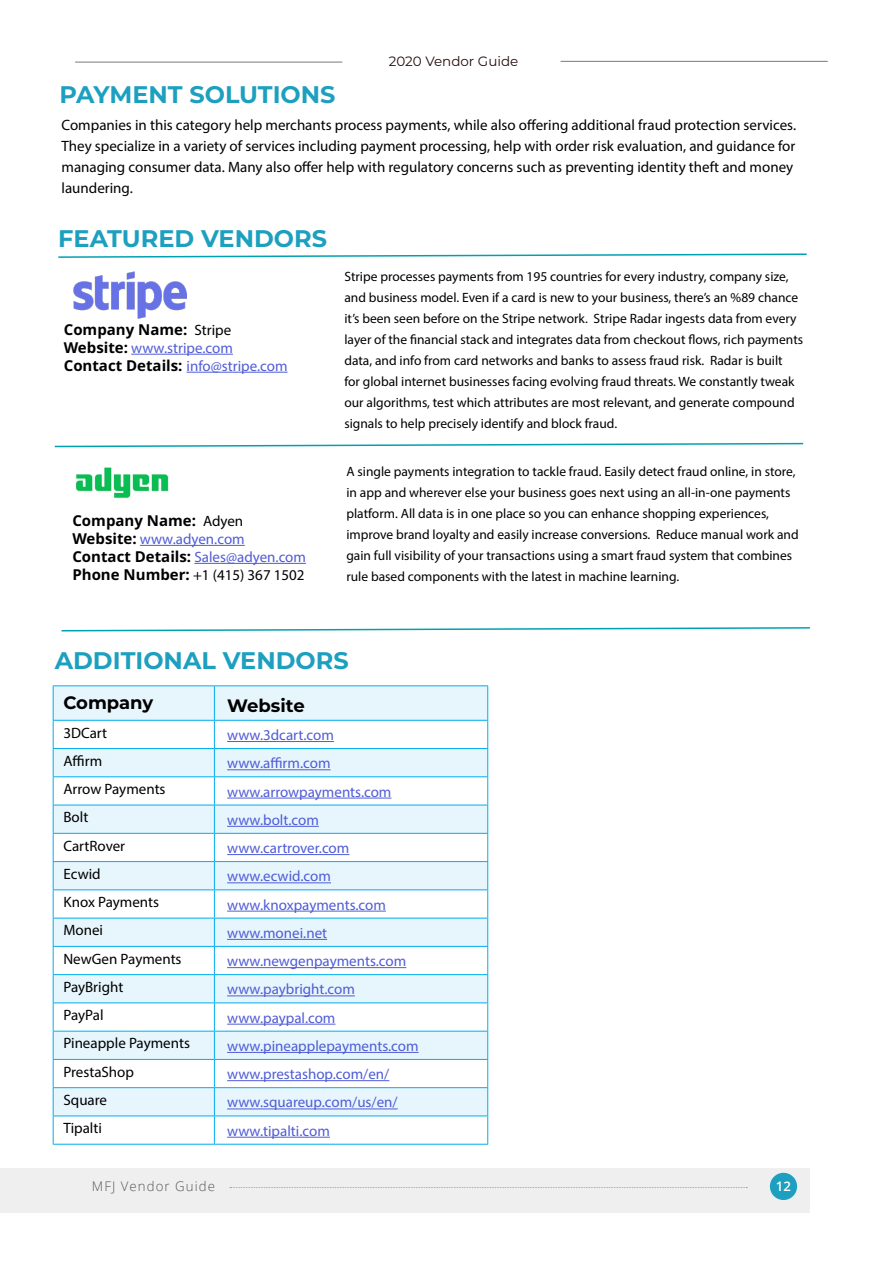
<style>
.page{position:relative;width:893px;height:1263px;background:#fff}
.page>*{position:absolute;margin:0;border:0;box-sizing:border-box;transform-origin:0 0}
.t1{font:700 24px "Montserrat";color:#1da0c0}
.t2{font:700 18px "Montserrat";color:#000}
.t3{font:15px/21px "Myriad Pro";color:#000}
.t4{font:15px "Myriad Pro";color:#4f5cd6}
.t5{font:700 15px "Noto Sans";color:#000}
.t6{font:13.5px/21px "Myriad Pro";color:#000}
.t7{font:13.5px "Montserrat";color:#260d0d}
.t8{font:300 13.2px "Open Sans";letter-spacing:.08em;color:#565659}
.t9{font:600 13.2px "Open Sans";color:#fff}
.s1{font-family:"Myriad Pro";font-weight:400}
.s2{font-family:"Noto Sans";font-weight:700;color:#000}
.s3{font-family:"Myriad Pro";font-weight:400;color:#4f5cd6}
.s4{font-family:"Noto Sans";font-weight:700}
</style>
<div class="page">
<hr style="left:75px;top:62px;width:267px;height:1px;background:#797979">
<hr style="left:561px;top:61px;width:267px;height:1px;background:#797979">
<img style="left:74px;top:271px;width:113px;height:48px">
<svg style="left:54px;top:686px;width:433px;height:429px;fill:#e7f6fd"></svg>
<hr style="left:53px;top:685px;width:161px;height:1px;background:#00aeef">
<hr style="left:53px;top:686px;width:1px;height:34px;background:#00aeef">
<hr style="left:53px;top:720px;width:161px;height:1px;background:#00aeef">
<hr style="left:53px;top:748px;width:161px;height:1px;background:#00aeef">
<hr style="left:53px;top:776px;width:161px;height:1px;background:#00aeef">
<hr style="left:53px;top:805px;width:161px;height:1px;background:#00aeef">
<hr style="left:53px;top:833px;width:161px;height:1px;background:#00aeef">
<hr style="left:53px;top:861px;width:161px;height:1px;background:#00aeef">
<hr style="left:53px;top:889px;width:161px;height:1px;background:#00aeef">
<hr style="left:53px;top:918px;width:161px;height:1px;background:#00aeef">
<hr style="left:53px;top:946px;width:161px;height:1px;background:#00aeef">
<hr style="left:53px;top:974px;width:161px;height:1px;background:#00aeef">
<hr style="left:53px;top:1002px;width:161px;height:1px;background:#00aeef">
<hr style="left:53px;top:1031px;width:161px;height:1px;background:#00aeef">
<hr style="left:53px;top:1059px;width:161px;height:1px;background:#00aeef">
<hr style="left:53px;top:1087px;width:161px;height:1px;background:#00aeef">
<hr style="left:53px;top:1115px;width:161px;height:1px;background:#00aeef">
<svg style="left:53px;top:721px;width:1px;height:423px"></svg>
<hr style="left:53px;top:1144px;width:161px;height:1px;background:#00aeef">
<hr style="left:214px;top:685px;width:274px;height:1px;background:#00aeef">
<hr style="left:214px;top:686px;width:1px;height:34px;background:#00aeef">
<hr style="left:487px;top:686px;width:1px;height:34px;background:#00aeef">
<hr style="left:214px;top:720px;width:274px;height:1px;background:#00aeef">
<hr style="left:214px;top:748px;width:274px;height:1px;background:#00aeef">
<hr style="left:214px;top:776px;width:274px;height:1px;background:#00aeef">
<hr style="left:214px;top:805px;width:274px;height:1px;background:#00aeef">
<hr style="left:214px;top:833px;width:274px;height:1px;background:#00aeef">
<hr style="left:214px;top:861px;width:274px;height:1px;background:#00aeef">
<hr style="left:214px;top:889px;width:274px;height:1px;background:#00aeef">
<hr style="left:214px;top:918px;width:274px;height:1px;background:#00aeef">
<hr style="left:214px;top:946px;width:274px;height:1px;background:#00aeef">
<hr style="left:214px;top:974px;width:274px;height:1px;background:#00aeef">
<hr style="left:214px;top:1002px;width:274px;height:1px;background:#00aeef">
<hr style="left:214px;top:1031px;width:274px;height:1px;background:#00aeef">
<hr style="left:214px;top:1059px;width:274px;height:1px;background:#00aeef">
<hr style="left:214px;top:1087px;width:274px;height:1px;background:#00aeef">
<hr style="left:214px;top:1115px;width:274px;height:1px;background:#00aeef">
<svg style="left:214px;top:721px;width:1px;height:423px"></svg>
<svg style="left:487px;top:721px;width:1px;height:423px"></svg>
<hr style="left:214px;top:1144px;width:274px;height:1px;background:#00aeef">
<hr style="left:227px;top:741px;width:107px;height:1px;background:#4f5cd6">
<hr style="left:227px;top:769px;width:104px;height:1px;background:#4f5cd6">
<hr style="left:227px;top:798px;width:164px;height:1px;background:#4f5cd6">
<hr style="left:227px;top:826px;width:92px;height:1px;background:#4f5cd6">
<hr style="left:227px;top:854px;width:122px;height:1px;background:#4f5cd6">
<hr style="left:227px;top:882px;width:104px;height:1px;background:#4f5cd6">
<hr style="left:227px;top:911px;width:159px;height:1px;background:#4f5cd6">
<hr style="left:227px;top:939px;width:100px;height:1px;background:#4f5cd6">
<hr style="left:227px;top:967px;width:179px;height:1px;background:#4f5cd6">
<hr style="left:227px;top:995px;width:128px;height:1px;background:#4f5cd6">
<hr style="left:227px;top:1024px;width:108px;height:1px;background:#4f5cd6">
<hr style="left:227px;top:1052px;width:192px;height:1px;background:#4f5cd6">
<hr style="left:227px;top:1080px;width:162px;height:1px;background:#4f5cd6">
<hr style="left:227px;top:1108px;width:171px;height:1px;background:#4f5cd6">
<hr style="left:227px;top:1137px;width:103px;height:1px;background:#4f5cd6">
<svg style="left:54px;top:442px;width:750px;height:6px"></svg>
<hr style="left:131px;top:354px;width:102px;height:1px;background:#4f5cd6">
<hr style="left:186px;top:372px;width:102px;height:1px;background:#4f5cd6">
<img style="left:75px;top:467px;width:94px;height:31px">
<svg style="left:61px;top:627px;width:749px;height:5px"></svg>
<hr style="left:140px;top:545px;width:105px;height:1px;background:#4f5cd6">
<hr style="left:194px;top:563px;width:112px;height:1px;background:#4f5cd6">
<svg style="left:58px;top:253px;width:749px;height:5px"></svg>
<div style="left:0;top:1168px;width:810px;height:45px;background:#efeff0"></div>
<div style="left:770px;top:1173px;width:27px;height:27px;background:#1da0c0;border-radius:50%"></div>
<svg style="left:230px;top:1187px;width:517px;height:1px"></svg>
<p class="t7" style="left:389px;top:52px;width:131px">2020 Vendor Guide</p>
<h1 class="t1" style="left:60px;top:78px;width:278px">PAYMENT SOLUTIONS</h1>
<p class="t3" style="left:62px;top:115px;width:736px">Companies in this category help merchants process payments, while also offering additional fraud protection services.<br>They specialize in a variety of services including payment processing, help with order risk evaluation, and guidance for managing consumer data. Many also offer help with regulatory concerns such as preventing identity theft and money laundering.</p>
<h1 class="t1" style="left:58px;top:221px;width:270px">FEATURED VENDORS</h1>
<p class="t6" style="left:344px;top:266px;width:460px">Stripe processes payments from 195 countries for every industry, company size, and business model. Even if a card is new to your business, there’s an %89 chance it’s been seen before on the Stripe network. Stripe Radar ingests data from every layer of the financial stack and integrates data from checkout flows, rich payments data, and info from card networks and banks to assess fraud risk. Radar is built<br>for global internet businesses facing evolving fraud threats. We constantly tweak our algorithms, test which attributes are most relevant, and generate compound signals to help precisely identify and block fraud.</p>
<p class="t5" style="left:64px;top:319px;width:169px">Company Name: <span class="s1">Stripe</span></p>
<p class="t4" style="left:64px;top:338px;width:171px"><span class="s2">Website:</span> www.stripe.com</p>
<p class="t5" style="left:64px;top:355px;width:225px">Contact Details: <span class="s3">info@stripe.com</span></p>
<p class="t5" style="left:72px;top:510px;width:172px">Company Name: <span class="s1">Adyen</span></p>
<p class="t4" style="left:72px;top:530px;width:174px"><span class="s2">Website:</span> www.adyen.com</p>
<p class="t5" style="left:72px;top:546px;width:235px">Contact Details: <span class="s3">Sales@adyen.com</span></p>
<p class="t3" style="left:72px;top:564px;width:234px"><span class="s4">Phone Number:</span> +1 (415) 367 1502</p>
<p class="t6" style="left:346px;top:461px;width:454px">A single payments integration to tackle fraud. Easily detect fraud online, in store, in app and wherever else your business goes next using an all-in-one payments platform. All data is in one place so you can enhance shopping experiences, improve brand loyalty and easily increase conversions. Reduce manual work and gain full visibility of your transactions using a smart fraud system that combines rule based components with the latest in machine learning.</p>
<h1 class="t1" style="left:55px;top:643px;width:295px">ADDITIONAL VENDORS</h1>
<h2 class="t2" style="left:63px;top:690px;width:91px">Company</h2>
<h2 class="t2" style="left:227px;top:692px;width:79px">Website</h2>
<p class="t3" style="left:63px;top:722px;width:45px">3DCart</p>
<p class="t4" style="left:227px;top:726px;width:108px">www.3dcart.com</p>
<p class="t3" style="left:63px;top:750px;width:40px">Affirm</p>
<p class="t4" style="left:227px;top:754px;width:105px">www.affirm.com</p>
<p class="t3" style="left:63px;top:778px;width:104px">Arrow Payments</p>
<p class="t4" style="left:227px;top:782px;width:166px">www.arrowpayments.com</p>
<p class="t3" style="left:63px;top:806px;width:26px">Bolt</p>
<p class="t4" style="left:227px;top:810px;width:93px">www.bolt.com</p>
<p class="t3" style="left:63px;top:835px;width:63px">CartRover</p>
<p class="t4" style="left:227px;top:839px;width:124px">www.cartrover.com</p>
<p class="t3" style="left:63px;top:863px;width:39px">Ecwid</p>
<p class="t4" style="left:227px;top:867px;width:105px">www.ecwid.com</p>
<p class="t3" style="left:63px;top:891px;width:97px">Knox Payments</p>
<p class="t4" style="left:227px;top:895px;width:160px">www.knoxpayments.com</p>
<p class="t3" style="left:63px;top:919px;width:41px">Monei</p>
<p class="t4" style="left:227px;top:923px;width:102px">www.monei.net</p>
<p class="t3" style="left:63px;top:948px;width:120px">NewGen Payments</p>
<p class="t4" style="left:227px;top:952px;width:181px">www.newgenpayments.com</p>
<p class="t3" style="left:63px;top:976px;width:61px">PayBright</p>
<p class="t4" style="left:227px;top:980px;width:129px">www.paybright.com</p>
<p class="t3" style="left:63px;top:1004px;width:42px">PayPal</p>
<p class="t4" style="left:227px;top:1008px;width:110px">www.paypal.com</p>
<p class="t3" style="left:63px;top:1033px;width:128px">Pineapple Payments</p>
<p class="t4" style="left:227px;top:1037px;width:193px">www.pineapplepayments.com</p>
<p class="t3" style="left:63px;top:1061px;width:72px">PrestaShop</p>
<p class="t4" style="left:227px;top:1065px;width:164px">www.prestashop.com/en/</p>
<p class="t3" style="left:63px;top:1089px;width:45px">Square</p>
<p class="t4" style="left:227px;top:1093px;width:172px">www.squareup.com/us/en/</p>
<p class="t3" style="left:63px;top:1117px;width:40px">Tipalti</p>
<p class="t4" style="left:227px;top:1121px;width:104px">www.tipalti.com</p>
<p class="t8" style="left:92px;top:1177px;width:125px">MFJ Vendor Guide</p>
<p class="t9" style="left:776px;top:1177px;width:17px">12</p>
</div>
